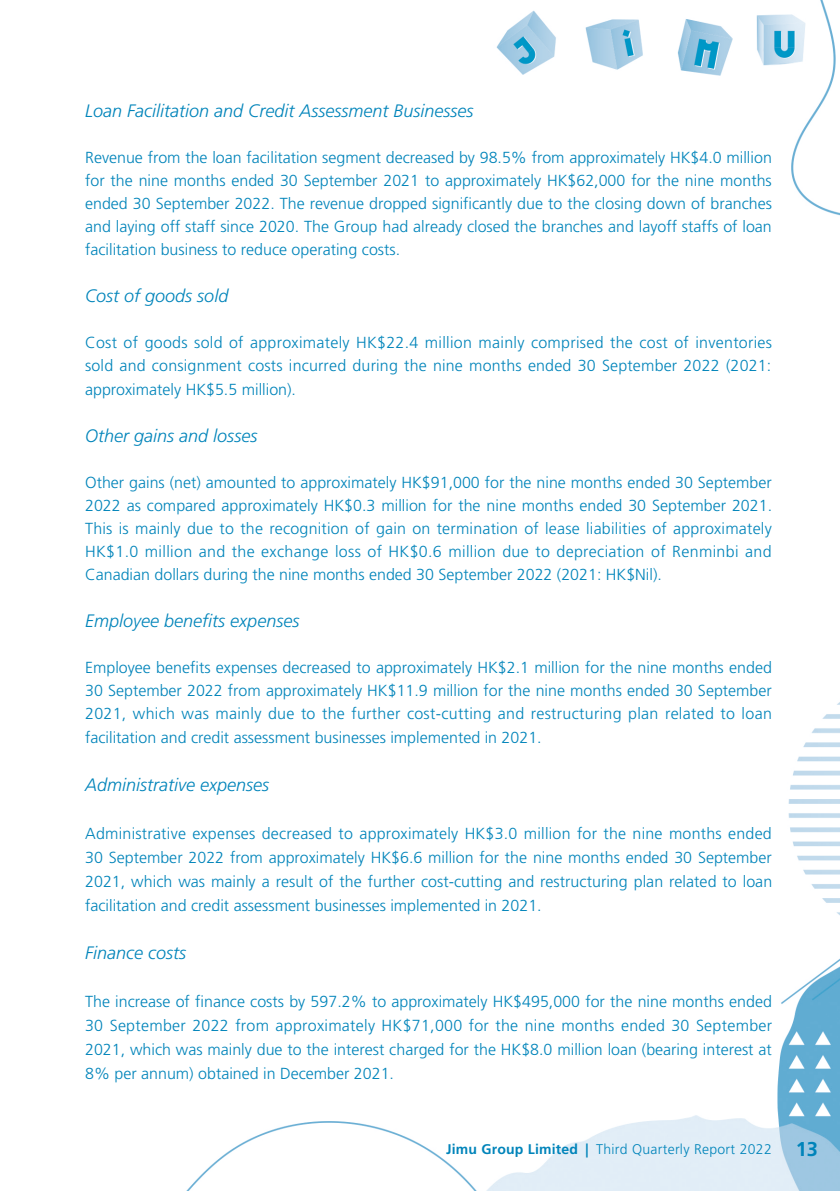
<style>
.page{position:relative;width:840px;height:1191px;background:#fff}
.page>*{position:absolute;margin:0;border:0;box-sizing:border-box;transform-origin:0 0}
.t1{font:italic 300 18px "Frutiger LT Std";color:#0084ba}
.t2{font:300 16px/23px "Frutiger LT Std";color:#0084ba;text-align:justify}
.t3{font:300 14px "Frutiger LT Std";letter-spacing:.02em;color:#0084ba}
.s1{font-weight:700}
.s2{font-weight:700;font-size:20px}
</style>
<div class="page">
<img style="left:186px;top:0;width:653px;height:1191px">
<p class="t1" style="left:85px;top:100px;width:390px">Loan Facilitation and Credit Assessment Businesses</p>
<p class="t2" style="left:85px;top:146px;width:688px">Revenue from the loan facilitation segment decreased by 98.5% from approximately HK$4.0 million for the nine months ended 30 September 2021 to approximately HK$62,000 for the nine months ended 30 September 2022. The revenue dropped significantly due to the closing down of branches and laying off staff since 2020. The Group had already closed the branches and layoff staffs of loan facilitation business to reduce operating costs.</p>
<p class="t1" style="left:85px;top:285px;width:145px">Cost of goods sold</p>
<p class="t2" style="left:85px;top:331px;width:688px">Cost of goods sold of approximately HK$22.4 million mainly comprised the cost of inventories sold and consignment costs incurred during the nine months ended 30 September 2022 (2021: approximately HK$5.5 million).</p>
<p class="t1" style="left:85px;top:425px;width:174px">Other gains and losses</p>
<p class="t2" style="left:85px;top:471px;width:688px">Other gains (net) amounted to approximately HK$91,000 for the nine months ended 30 September 2022 as compared approximately HK$0.3 million for the nine months ended 30 September 2021.<br>This is mainly due to the recognition of gain on termination of lease liabilities of approximately HK$1.0 million and the exchange loss of HK$0.6 million due to depreciation of Renminbi and Canadian dollars during the nine months ended 30 September 2022 (2021: HK$Nil).</p>
<p class="t1" style="left:85px;top:610px;width:216px">Employee benefits expenses</p>
<p class="t2" style="left:85px;top:656px;width:688px">Employee benefits expenses decreased to approximately HK$2.1 million for the nine months ended 30 September 2022 from approximately HK$11.9 million for the nine months ended 30 September 2021, which was mainly due to the further cost-cutting and restructuring plan related to loan facilitation and credit assessment businesses implemented in 2021.</p>
<p class="t1" style="left:85px;top:774px;width:185px">Administrative expenses</p>
<p class="t2" style="left:85px;top:822px;width:688px;line-height:24px">Administrative expenses decreased to approximately HK$3.0 million for the nine months ended 30 September 2022 from approximately HK$6.6 million for the nine months ended 30 September 2021, which was mainly a result of the further cost-cutting and restructuring plan related to loan facilitation and credit assessment businesses implemented in 2021.</p>
<p class="t1" style="left:85px;top:942px;width:102px">Finance costs</p>
<p class="t2" style="left:85px;top:990px;width:688px;line-height:24px">The increase of finance costs by 597.2% to approximately HK$495,000 for the nine months ended 30 September 2022 from approximately HK$71,000 for the nine months ended 30 September 2021, which was mainly due to the interest charged for the HK$8.0 million loan (bearing interest at 8% per annum) obtained in December 2021.</p>
<p class="t3" style="left:446px;top:1141px;width:373px"><span class="s1">Jimu Group Limited |</span> Third Quarterly Report 2022 <span class="s2">13</span></p>
</div>
